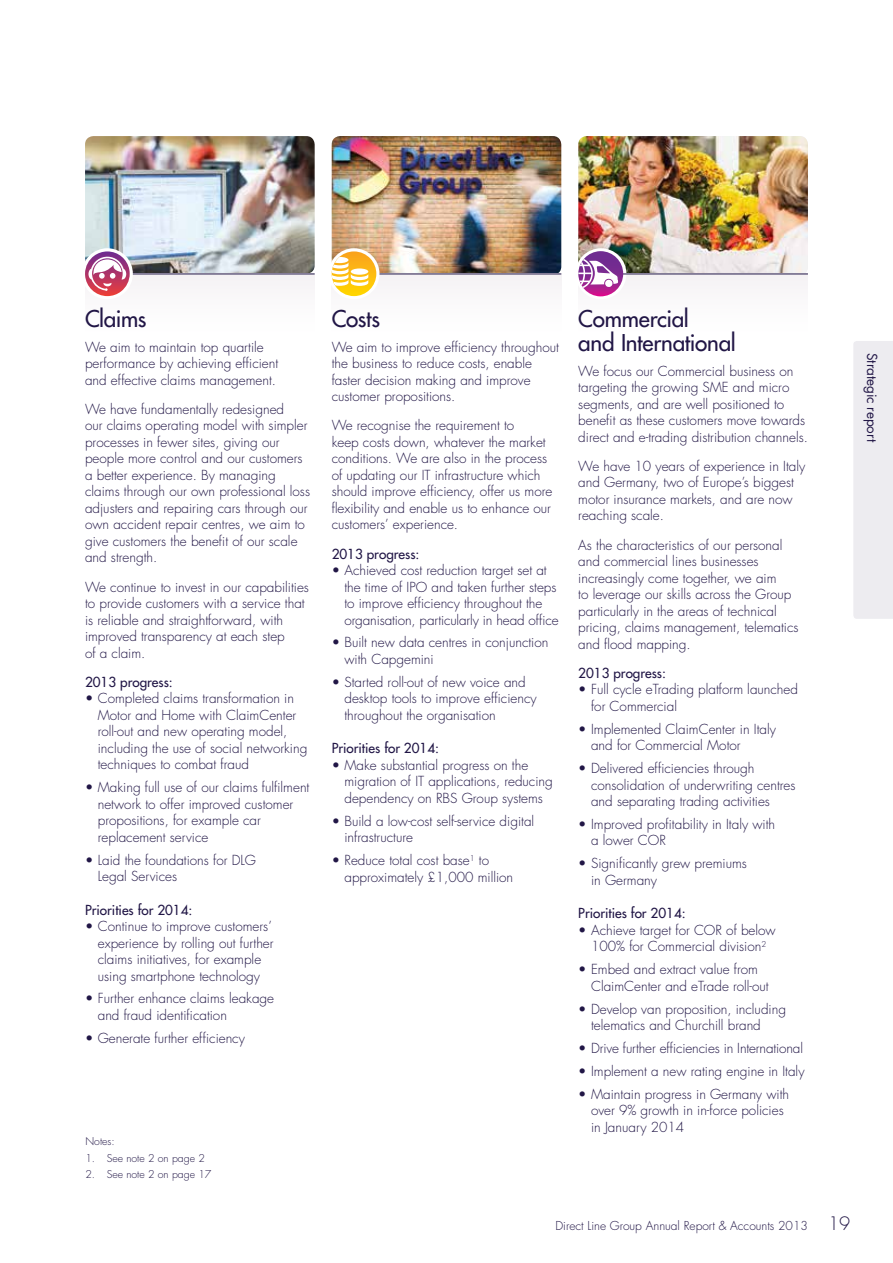
<style>
.page{position:relative;width:893px;height:1263px;background:#fff}
.page>*{position:absolute;margin:0;border:0;box-sizing:border-box;transform-origin:0 0}
.t1{font:500 22.5px/24px "Futura Std";letter-spacing:-.015em;color:#211646}
.t2{font:300 13.5px/16.5px "Futura Std";color:#211646}
.t3{font:500 13.5px "Futura Std";color:#211646}
.t4{font:13.5px "Futura Std";letter-spacing:-.005em;color:#211646}
.t5{font:300 12px "Futura Std";color:#211646}
.t6{font:300 10.5px "Futura Std";color:#211646}
.s1{font-size:18px}
</style>
<div class="page">
<img style="left:578px;top:136px;width:230px;height:138px">
<img style="left:85px;top:136px;width:230px;height:138px">
<img style="left:332px;top:136px;width:229px;height:138px">
<hr style="left:85px;top:274px;width:230px;height:1px;background:#211646">
<hr style="left:332px;top:274px;width:229px;height:1px;background:#211646">
<div style="left:82px;top:248px;width:51px;height:51px;background:#fff;border-radius:50%"></div>
<div style="left:328px;top:248px;width:51px;height:51px;background:#fff;border-radius:50%"></div>
<div style="left:575px;top:248px;width:51px;height:51px;background:#fff;border-radius:50%"></div>
<hr style="left:579px;top:274px;width:229px;height:1px;background:#211646">
<svg style="left:85px;top:251px;width:45px;height:45px"></svg>
<svg style="left:332px;top:251px;width:44px;height:45px"></svg>
<svg style="left:578px;top:251px;width:45px;height:45px"></svg>
<div style="left:853px;top:341px;width:40px;height:278px;background:#edecf0"></div>
<h1 class="t1" style="left:85px;top:306px;width:63px">Claims</h1>
<p class="t2" style="left:85px;top:339px;width:195px">We aim to maintain top quartile performance by achieving efficient and effective claims management.</p>
<p class="t2" style="left:85px;top:401px;width:227px">We have fundamentally redesigned<br>our claims operating model with simpler processes in fewer sites, giving our people more control and our customers a better experience. By managing claims through our own professional loss adjusters and repairing cars through our own accident repair centres, we aim to give customers the benefit of our scale and strength.</p>
<p class="t2" style="left:85px;top:579px;width:225px">We continue to invest in our capabilities to provide customers with a service that is reliable and straightforward, with improved transparency at each step<br>of a claim.</p>
<p class="t3" style="left:85px;top:673px;width:89px">2013 progress:</p>
<p class="t2" style="left:98px;top:690px;width:211px;text-indent:-13px">• Completed claims transformation in Motor and Home with ClaimCenter roll-out and new operating model, including the use of social networking techniques to combat fraud</p>
<p class="t2" style="left:98px;top:779px;width:213px;text-indent:-13px">• Making full use of our claims fulfilment network to offer improved customer propositions, for example car replacement service</p>
<p class="t2" style="left:98px;top:852px;width:160px;text-indent:-13px">• Laid the foundations for DLG<br>Legal Services</p>
<p class="t3" style="left:85px;top:901px;width:109px">Priorities for 2014:</p>
<p class="t2" style="left:98px;top:918px;width:177px;text-indent:-13px">• Continue to improve customers’ experience by rolling out further claims initiatives, for example using smartphone technology</p>
<p class="t2" style="left:98px;top:991px;width:178px;text-indent:-13px">• Further enhance claims leakage and fraud identification</p>
<p class="t2" style="left:85px;top:1030px;width:161px">• Generate further efficiency</p>
<p class="t6" style="left:85px;top:1135px;width:31px">Notes:</p>
<p class="t6" style="left:85px;top:1151px;width:121px">1. See note 2 on page 2</p>
<p class="t6" style="left:85px;top:1168px;width:127px">2. See note 2 on page 17</p>
<h1 class="t1" style="left:332px;top:306px;width:50px">Costs</h1>
<p class="t2" style="left:332px;top:339px;width:229px">We aim to improve efficiency throughout the business to reduce costs, enable faster decision making and improve customer propositions.</p>
<p class="t2" style="left:332px;top:417px;width:222px">We recognise the requirement to<br>keep costs down, whatever the market conditions. We are also in the process of updating our IT infrastructure which should improve efficiency, offer us more flexibility and enable us to enhance our customers’ experience.</p>
<p class="t3" style="left:332px;top:545px;width:89px">2013 progress:</p>
<p class="t2" style="left:344px;top:562px;width:216px;text-indent:-13px">• Achieved cost reduction target set at the time of IPO and taken further steps to improve efficiency throughout the organisation, particularly in head office</p>
<p class="t2" style="left:344px;top:635px;width:205px;text-indent:-13px">• Built new data centres in conjunction with Capgemini</p>
<p class="t2" style="left:344px;top:674px;width:194px;text-indent:-13px">• Started roll-out of new voice and desktop tools to improve efficiency throughout the organisation</p>
<p class="t3" style="left:332px;top:740px;width:109px">Priorities for 2014:</p>
<p class="t2" style="left:344px;top:757px;width:210px;text-indent:-13px">• Make substantial progress on the migration of IT applications, reducing dependency on RBS Group systems</p>
<p class="t2" style="left:344px;top:813px;width:191px;text-indent:-13px">• Build a low-cost self-service digital infrastructure</p>
<p class="t2" style="left:344px;top:852px;width:170px;text-indent:-13px">• Reduce total cost base<sup>1</sup> to approximately £1,000 million</p>
<h1 class="t1" style="left:578px;top:306px;width:159px">Commercial<br>and International</h1>
<p class="t2" style="left:578px;top:363px;width:231px">We focus our Commercial business on targeting the growing SME and micro segments, and are well positioned to benefit as these customers move towards direct and e-trading distribution channels.</p>
<p class="t2" style="left:578px;top:458px;width:228px">We have 10 years of experience in Italy and Germany, two of Europe’s biggest motor insurance markets, and are now reaching scale.</p>
<p class="t2" style="left:578px;top:537px;width:222px">As the characteristics of our personal and commercial lines businesses increasingly come together, we aim<br>to leverage our skills across the Group particularly in the areas of technical pricing, claims management, telematics and flood mapping.</p>
<p class="t3" style="left:578px;top:664px;width:89px">2013 progress:</p>
<p class="t2" style="left:591px;top:681px;width:208px;text-indent:-13px">• Full cycle eTrading platform launched for Commercial</p>
<p class="t2" style="left:591px;top:721px;width:186px;text-indent:-13px">• Implemented ClaimCenter in Italy and for Commercial Motor</p>
<p class="t2" style="left:591px;top:760px;width:206px;text-indent:-13px">• Delivered efficiencies through consolidation of underwriting centres and separating trading activities</p>
<p class="t2" style="left:591px;top:816px;width:186px;text-indent:-13px">• Improved profitability in Italy with a lower COR</p>
<p class="t2" style="left:591px;top:855px;width:157px;text-indent:-13px">• Significantly grew premiums in Germany</p>
<p class="t3" style="left:578px;top:905px;width:109px">Priorities for 2014:</p>
<p class="t2" style="left:578px;top:922px;width:199px;text-align:center">• Achieve target for COR of below<br>100% for Commercial division<sup>2</sup></p>
<p class="t2" style="left:591px;top:961px;width:179px;text-indent:-13px">• Embed and extract value from<br>ClaimCenter and eTrade roll-out</p>
<p class="t2" style="left:591px;top:1001px;width:196px;text-indent:-13px">• Develop van proposition, including telematics and Churchill brand</p>
<p class="t2" style="left:578px;top:1040px;width:226px">• Drive further efficiencies in International</p>
<p class="t2" style="left:578px;top:1063px;width:228px">• Implement a new rating engine in Italy</p>
<p class="t2" style="left:591px;top:1086px;width:200px;text-indent:-13px">• Maintain progress in Germany with over 9% growth in in-force policies in January 2014</p>
<p class="t4" style="left:881px;top:353px;width:90px;rotate:90deg">Strategic report</p>
<p class="t5" style="left:555px;top:1218px;width:297px">Direct Line Group Annual Report &amp; Accounts 2013 <span class="s1">19</span></p>
</div>
